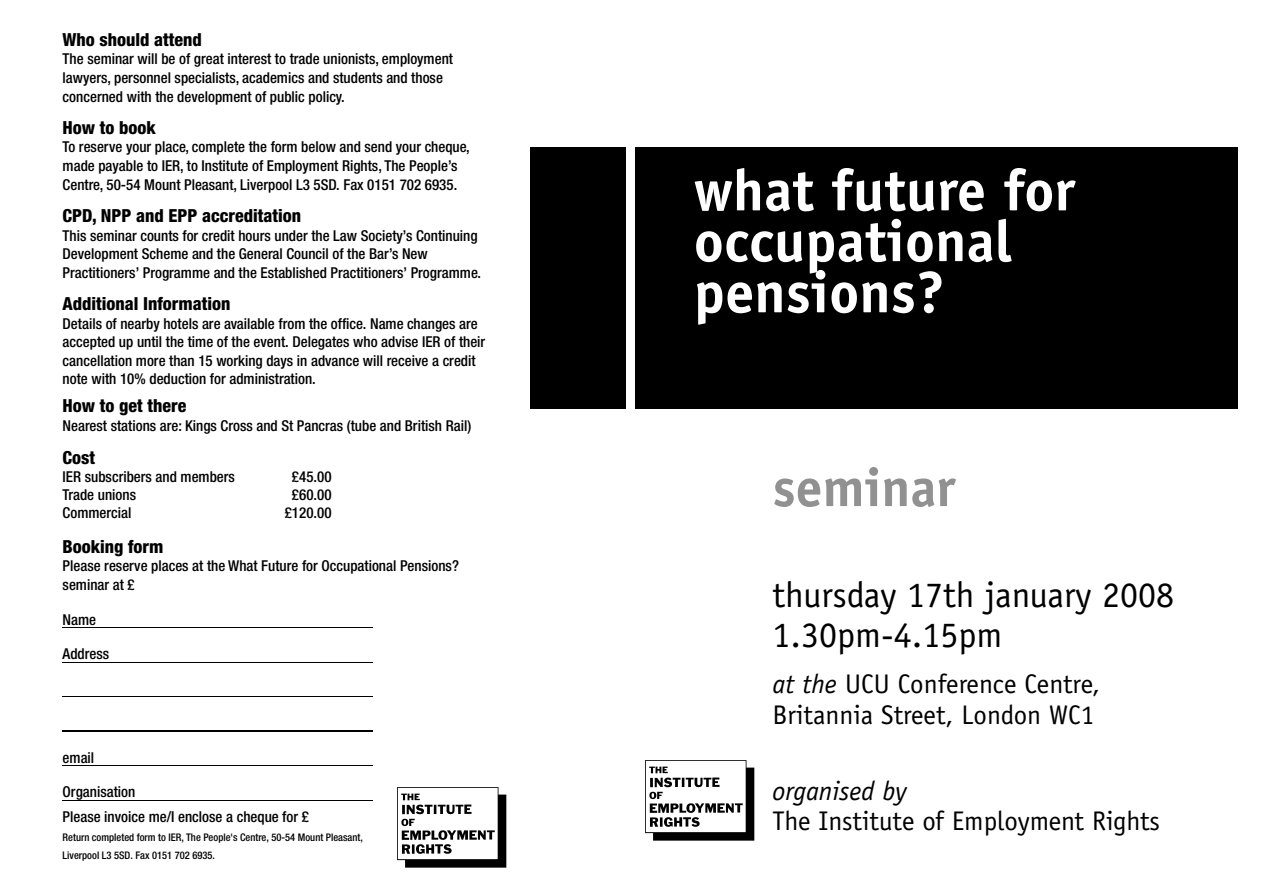
<style>
.page{position:relative;width:1263px;height:893px;background:#fff}
.page>*{position:absolute;margin:0;border:0;box-sizing:border-box;transform-origin:0 0}
.t1{font:700 58.5px/51px "Officina Sans";color:#fff}
.t2{font:700 54px "Officina Sans";color:#919191}
.t3{font:36px/39.3px "Officina Sans";color:#000}
.t4{font:27px/30.3px "Officina Sans";color:#000}
.t5{font:italic 27px "Officina Sans";color:#000}
.t6{font:800 condensed 18px "Helvetica Neue";color:#000}
.t7{font:500 condensed 15px/18.6px "Helvetica Neue";color:#000}
.t8{font:500 condensed 10.5px/18px "Helvetica Neue";color:#000}
.s1{font-style:italic}
</style>
<div class="page">
<img style="left:397px;top:787px;width:110px;height:81px">
<hr style="left:63px;top:627px;width:310px;height:1px;background:#000">
<hr style="left:63px;top:662px;width:310px;height:1px;background:#000">
<hr style="left:63px;top:696px;width:310px;height:1px;background:#000">
<hr style="left:63px;top:730px;width:310px;height:2px;background:#000">
<hr style="left:63px;top:765px;width:310px;height:1px;background:#000">
<hr style="left:63px;top:800px;width:310px;height:1px;background:#000">
<div style="left:635px;top:147px;width:602px;height:261px;background:#000"></div>
<img style="left:645px;top:760px;width:110px;height:81px">
<div style="left:530px;top:147px;width:96px;height:261px;background:#000"></div>
<p class="t6" style="left:63px;top:33px;width:141px">Who should attend</p>
<p class="t7" style="left:63px;top:51px;width:392px">The seminar will be of great interest to trade unionists, employment lawyers, personnel specialists, academics and students and those concerned with the development of public policy.</p>
<p class="t6" style="left:63px;top:121px;width:95px">How to book</p>
<p class="t7" style="left:63px;top:139px;width:409px">To reserve your place, complete the form below and send your cheque, made payable to IER, to Institute of Employment Rights, The People’s<br>Centre, 50-54 Mount Pleasant, Liverpool L3 5SD. Fax 0151 702 6935.</p>
<p class="t6" style="left:63px;top:209px;width:240px">CPD, NPP and EPP accreditation</p>
<p class="t7" style="left:63px;top:227px;width:420px">This seminar counts for credit hours under the Law Society’s Continuing<br>Development Scheme and the General Council of the Bar’s New<br>Practitioners’ Programme and the Established Practitioners’ Programme.</p>
<p class="t6" style="left:63px;top:297px;width:169px">Additional Information</p>
<p class="t7" style="left:63px;top:315px;width:424px">Details of nearby hotels are available from the office. Name changes are accepted up until the time of the event. Delegates who advise IER of their cancellation more than 15 working days in advance will receive a credit note with 10% deduction for administration.</p>
<p class="t6" style="left:63px;top:399px;width:125px">How to get there</p>
<p class="t7" style="left:63px;top:418px;width:410px">Nearest stations are: Kings Cross and St Pancras (tube and British Rail)</p>
<p class="t6" style="left:63px;top:450px;width:34px">Cost</p>
<p class="t7" style="left:63px;top:468px;width:174px">IER subscribers and members</p>
<p class="t7" style="left:292px;top:468px;width:41px">£45.00</p>
<p class="t7" style="left:63px;top:486px;width:75px">Trade unions</p>
<p class="t7" style="left:292px;top:486px;width:41px">£60.00</p>
<p class="t7" style="left:63px;top:504px;width:70px">Commercial</p>
<p class="t7" style="left:285px;top:504px;width:48px">£120.00</p>
<p class="t6" style="left:63px;top:539px;width:102px">Booking form</p>
<p class="t7" style="left:63px;top:558px;width:398px">Please reserve places at the What Future for Occupational Pensions? seminar at £</p>
<p class="t7" style="left:63px;top:611px;width:35px">Name</p>
<p class="t7" style="left:63px;top:645px;width:48px">Address</p>
<p class="t7" style="left:63px;top:749px;width:33px">email</p>
<p class="t7" style="left:63px;top:780px;width:248px;line-height:24.9px">Organisation<br>Please invoice me/I enclose a cheque for £</p>
<p class="t8" style="left:63px;top:829px;width:302px">Return completed form to IER, The People's Centre, 50-54 Mount Pleasant,<br>Liverpool L3 5SD. Fax 0151 702 6935.</p>
<h1 class="t1" style="left:694px;top:170px;width:383px">what future for occupational pensions?</h1>
<h2 class="t2" style="left:773px;top:467px;width:184px">seminar</h2>
<h3 class="t3" style="left:773px;top:578px;width:403px">thursday 17th january 2008<br>1.30pm-4.15pm</h3>
<h3 class="t4" style="left:773px;top:671px;width:329px"><span class="s1">at the</span> UCU Conference Centre,<br>Britannia Street, London WC1</h3>
<h3 class="t5" style="left:773px;top:780px;width:136px">organised by</h3>
<h3 class="t4" style="left:773px;top:808px;width:389px">T he Institute of Employme nt Rig hts</h3>
</div>
